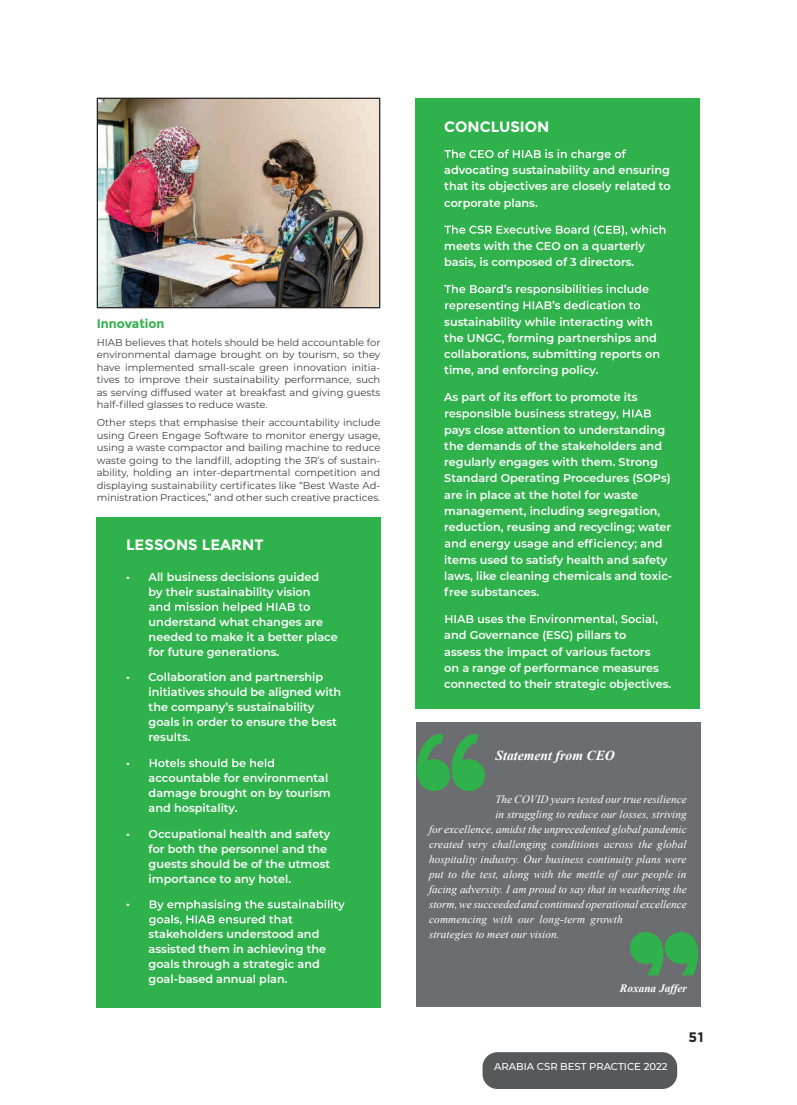
<style>
.page{position:relative;width:797px;height:1105px;background:#fff}
.page>*{position:absolute;margin:0;border:0;box-sizing:border-box;transform-origin:0 0}
.t1{font:700 15px "Montserrat";color:#fff}
.t2{font:italic 700 13.75px "Times New Roman";color:#fff}
.t3{font:700 13.75px "Gotham HTF";color:#231f20}
.t4{font:700 12.5px "Montserrat";color:#2fb14b}
.t5{font:600 11.25px/16.2px "Montserrat";color:#fff}
.t6{font:italic 11.25px "Times New Roman";color:#fff}
.t7{font:italic 700 11.25px "Times New Roman";color:#fff}
.t8{font:10px/12.5px "Montserrat";color:#3e3e3f;text-align:justify}
.t9{font:500 10px "Montserrat";color:#fff}
</style>
<div class="page">
<div style="left:482px;top:1052px;width:195px;height:37px;background:#57585a;border-radius:15px"></div>
<div style="left:416px;top:722px;width:284px;height:285px;background:#6c6d70"></div>
<svg style="left:416px;top:734px;width:69px;height:57px"></svg>
<svg style="left:630px;top:932px;width:69px;height:43px"></svg>
<div style="left:415px;top:98px;width:284px;height:610px;background:#2fb14b"></div>
<div style="left:97px;top:517px;width:284px;height:490px;background:#2fb14b"></div>
<svg style="left:444px;top:149px;width:182px;height:11px"></svg>
<svg style="left:444px;top:225px;width:221px;height:11px"></svg>
<svg style="left:444px;top:284px;width:204px;height:11px"></svg>
<svg style="left:445px;top:301px;width:195px;height:10px"></svg>
<svg style="left:445px;top:409px;width:206px;height:11px"></svg>
<svg style="left:445px;top:539px;width:216px;height:11px"></svg>
<svg style="left:445px;top:614px;width:212px;height:11px"></svg>
<svg style="left:149px;top:602px;width:161px;height:11px"></svg>
<svg style="left:150px;top:759px;width:124px;height:8px"></svg>
<svg style="left:149px;top:900px;width:196px;height:25px"></svg>
<img style="left:99px;top:100px;width:279px;height:206px">
<div style="left:97px;top:98px;width:283px;height:210px;border:1px solid #231f20"></div>
<p class="t4" style="left:97px;top:316px;width:69px">Innovation</p>
<p class="t8" style="left:97px;top:336px;width:285px">HIAB believes that hotels should be held accountable for environmental damage brought on by tourism, so they have implemented small-scale green innovation initia&shy;tives to improve their sustainability performance, such as serving diffused water at breakfast and giving guests half-filled glasses to reduce waste.</p>
<p class="t8" style="left:97px;top:416px;width:285px">Other steps that emphasise their accountability include using Green Engage Software to monitor energy usage, using a waste compactor and bailing machine to reduce waste going to the landfill, adopting the 3R’s of sustain&shy;ability, holding an inter-departmental competition and displaying sustainability certificates like “Best Waste Ad&shy;ministration Practices,” and other such creative practices.</p>
<h1 class="t1" style="left:126px;top:536px;width:139px">LESSONS LEARNT</h1>
<p class="t5" style="left:149px;top:569px;width:172px;line-height:15px;text-indent:-22px">• All business decisions guided by their sustainability vision</p>
<p class="t5" style="left:149px;top:614px;width:191px;line-height:15px">understand what changes are needed to make it a better place for future generations.</p>
<p class="t5" style="left:149px;top:669px;width:194px;line-height:15px;text-indent:-23px">• Collaboration and partnership initiatives should be aligned with the company’s sustainability goals in order to ensure the best results.</p>
<p class="t5" style="left:126px;top:754px;width:5px">•</p>
<p class="t5" style="left:149px;top:770px;width:184px;line-height:15px">accountable for environmental damage brought on by tourism and hospitality.</p>
<p class="t5" style="left:149px;top:826px;width:183px;line-height:15px;text-indent:-23px">• Occupational health and safety for both the personnel and the guests should be of the utmost importance to any hotel.</p>
<p class="t5" style="left:126px;top:896px;width:5px">•</p>
<p class="t5" style="left:149px;top:926px;width:179px;line-height:15px">stakeholders understood and assisted them in achieving the goals through a strategic and goal-based annual plan.</p>
<h1 class="t1" style="left:444px;top:118px;width:107px">CONCLUSION</h1>
<p class="t5" style="left:444px;top:162px;width:228px;text-align:justify">advocating sustainability and ensuring that its objectives are closely related to corporate plans.</p>
<p class="t5" style="left:444px;top:237px;width:202px">meets with the CEO on a quarterly basis, is composed of 3 directors.</p>
<p class="t5" style="left:444px;top:313px;width:217px">sustainability while interacting with the UNGC, forming partnerships and collaborations, submitting reports on time, and enforcing policy.</p>
<p class="t5" style="left:444px;top:388px;width:195px">As part of its effort to promote its</p>
<p class="t5" style="left:444px;top:421px;width:228px">pays close attention to understanding the demands of the stakeholders and regularly engages with them. Strong Standard Operating Procedures (SOPs) are in place at the hotel for waste management, including segregation, reduction, reusing and recycling; water</p>
<p class="t5" style="left:444px;top:551px;width:229px">items used to satisfy health and safety laws, like cleaning chemicals and toxic&shy;free substances.</p>
<p class="t5" style="left:444px;top:627px;width:228px">and Governance (ESG) pillars to<br>assess the impact of various factors<br>on a range of performance measures connected to their strategic objectives.</p>
<p class="t2" style="left:495px;top:746px;width:121px">Statement from CEO</p>
<p class="t6" style="left:495px;top:791px;width:193px">The COVID years tested our true resilience</p>
<p class="t6" style="left:495px;top:806px;width:193px">in struggling to reduce our losses, striving</p>
<p class="t6" style="left:429px;top:821px;width:259px">for excellence, amidst the unprecedented global pandemic</p>
<p class="t6" style="left:429px;top:836px;width:259px">created very challenging conditions across the global</p>
<p class="t6" style="left:429px;top:851px;width:259px">hospitality industry. Our business continuity plans were</p>
<p class="t6" style="left:429px;top:866px;width:259px">put to the test, along with the mettle of our people in</p>
<p class="t6" style="left:429px;top:881px;width:259px">facing adversity. I am proud to say that in weathering the</p>
<p class="t6" style="left:429px;top:896px;width:259px">storm,we succeeded and continued operational excellence</p>
<p class="t6" style="left:429px;top:911px;width:195px">commencing with our long-term growth</p>
<p class="t6" style="left:429px;top:926px;width:132px">strategies to meet our vision.</p>
<p class="t7" style="left:620px;top:980px;width:68px">Roxana Jaffer</p>
<p class="t9" style="left:494px;top:1059px;width:175px">ARABIA CSR BEST PRACTICE 2022</p>
<p class="t3" style="left:688px;top:1029px;width:17px">51</p>
</div>
